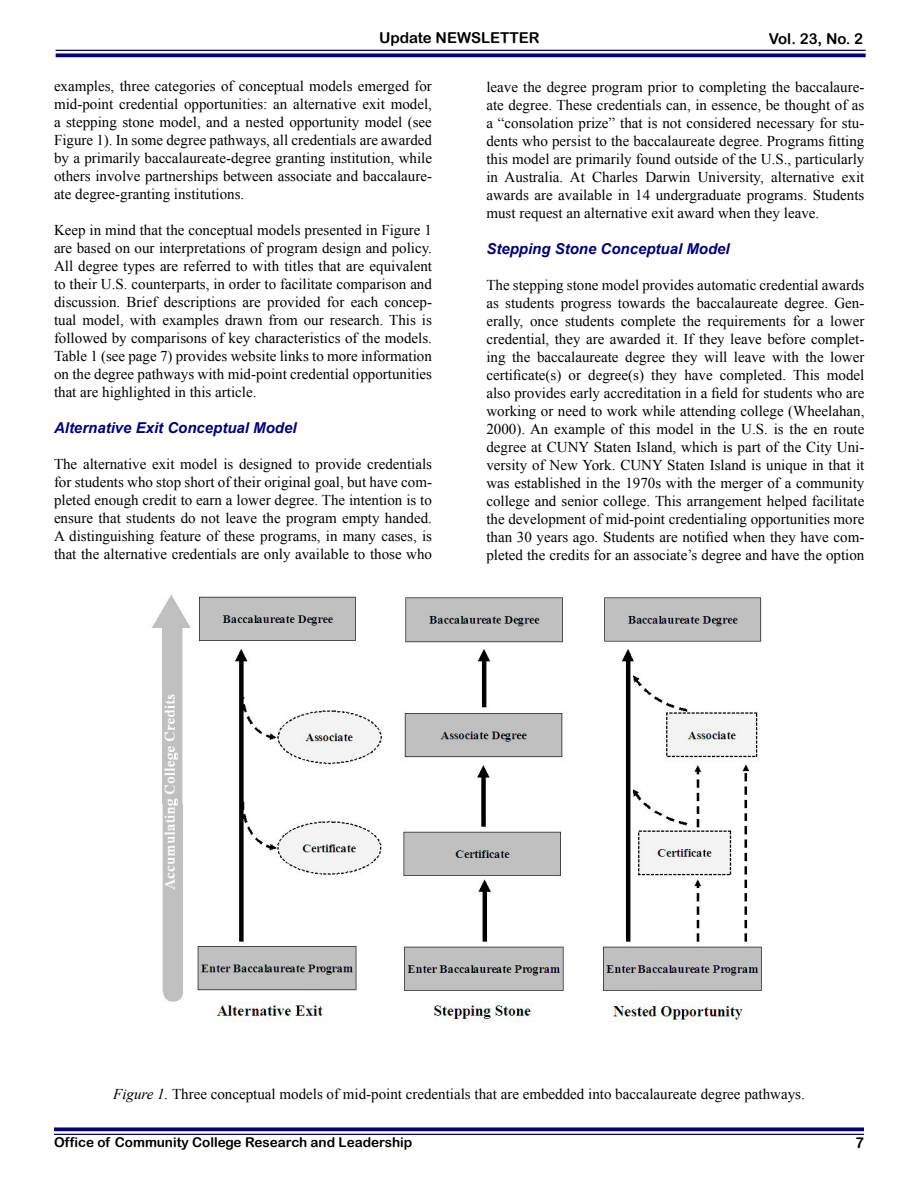
<style>
.page{position:relative;width:918px;height:1188px;background:#fff}
.page>*{position:absolute;margin:0;border:0;box-sizing:border-box;transform-origin:0 0}
.t1{font:15px/18px "Times New Roman";color:#000;text-align:justify}
.t2{font:italic 700 15px "Arial";color:#000080}
.t3{font:15px "Arial Rounded MT Bold";color:#000}
.t4{font:13.5px "Arial Rounded MT Bold";color:#000}
.s1{font-style:italic}
</style>
<div class="page">
<hr style="left:56px;top:50px;width:810px;height:1px;background:#000080">
<svg style="left:56px;top:53px;width:810px;height:4px;background:#1e1e8e"></svg>
<svg style="left:54px;top:1127px;width:810px;height:4px;background:#1e1e8e"></svg>
<hr style="left:54px;top:1134px;width:810px;height:1px;background:#000080">
<img style="left:151px;top:595px;width:611px;height:427px">
<p class="t3" style="left:379px;top:29px;width:162px">Update NEWSLETTER</p>
<p class="t3" style="left:769px;top:30px;width:96px">Vol. 23, No. 2</p>
<p class="t1" style="left:54px;top:77px;width:380px">examples, three categories of conceptual models emerged for mid-point credential opportunities: an alternative exit model, a stepping stone model, and a nested opportunity model (see Figure 1). In some degree pathways, all credentials are awarded by a primarily baccalaureate-degree granting institution, while others involve partnerships between associate and baccalaure&shy;ate degree-granting institutions.</p>
<p class="t1" style="left:54px;top:221px;width:380px">Keep in mind that the conceptual models presented in Figure 1 are based on our interpretations of program design and policy.<br>All degree types are referred to with titles that are equivalent to their U.S. counterparts, in order to facilitate comparison and discussion. Brief descriptions are provided for each concep&shy;tual model, with examples drawn from our research. This is followed by comparisons of key characteristics of the models.<br>Table 1 (see page 7) provides website links to more information on the degree pathways with mid-point credential opportunities that are highlighted in this article.</p>
<p class="t2" style="left:54px;top:418px;width:244px">Alternative Exit Conceptual Model</p>
<p class="t1" style="left:54px;top:455px;width:380px">The alternative exit model is designed to provide credentials for students who stop short of their original goal, but have com&shy;pleted enough credit to earn a lower degree. The intention is to ensure that students do not leave the program empty handed.<br>A distinguishing feature of these programs, in many cases, is that the alternative credentials are only available to those who</p>
<p class="t1" style="left:486px;top:78px;width:380px">leave the degree program prior to completing the baccalaure&shy;ate degree. These credentials can, in essence, be thought of as a “consolation prize” that is not considered necessary for stu&shy;dents who persist to the baccalaureate degree. Programs fitting this model are primarily found outside of the U.S., particularly in Australia. At Charles Darwin University, alternative exit awards are available in 14 undergraduate programs. Students must request an alternative exit award when they leave.</p>
<p class="t2" style="left:486px;top:239px;width:245px">Stepping Stone Conceptual Model</p>
<p class="t1" style="left:486px;top:276px;width:380px">The stepping stone model provides automatic credential awards as students progress towards the baccalaureate degree. Gen&shy;erally, once students complete the requirements for a lower credential, they are awarded it. If they leave before complet&shy;ing the baccalaureate degree they will leave with the lower certificate(s) or degree(s) they have completed. This model also provides early accreditation in a field for students who are working or need to work while attending college (Wheelahan, 2000). An example of this model in the U.S. is the en route degree at CUNY Staten Island, which is part of the City Uni&shy;versity of New York. CUNY Staten Island is unique in that it was established in the 1970s with the merger of a community college and senior college. This arrangement helped facilitate the development of mid-point credentialing opportunities more than 30 years ago. Students are notified when they have com&shy;pleted the credits for an associate’s degree and have the option</p>
<p class="t1" style="left:113px;top:1085px;width:693px"><span class="s1">Figure 1.</span> Three conceptual models of mid-point credentials that are embedded into baccalaureate degree pathways.</p>
<p class="t4" style="left:54px;top:1134px;width:360px">Office of Community College Research and Leadership</p>
<p class="t3" style="left:855px;top:1133px;width:10px">7</p>
</div>
